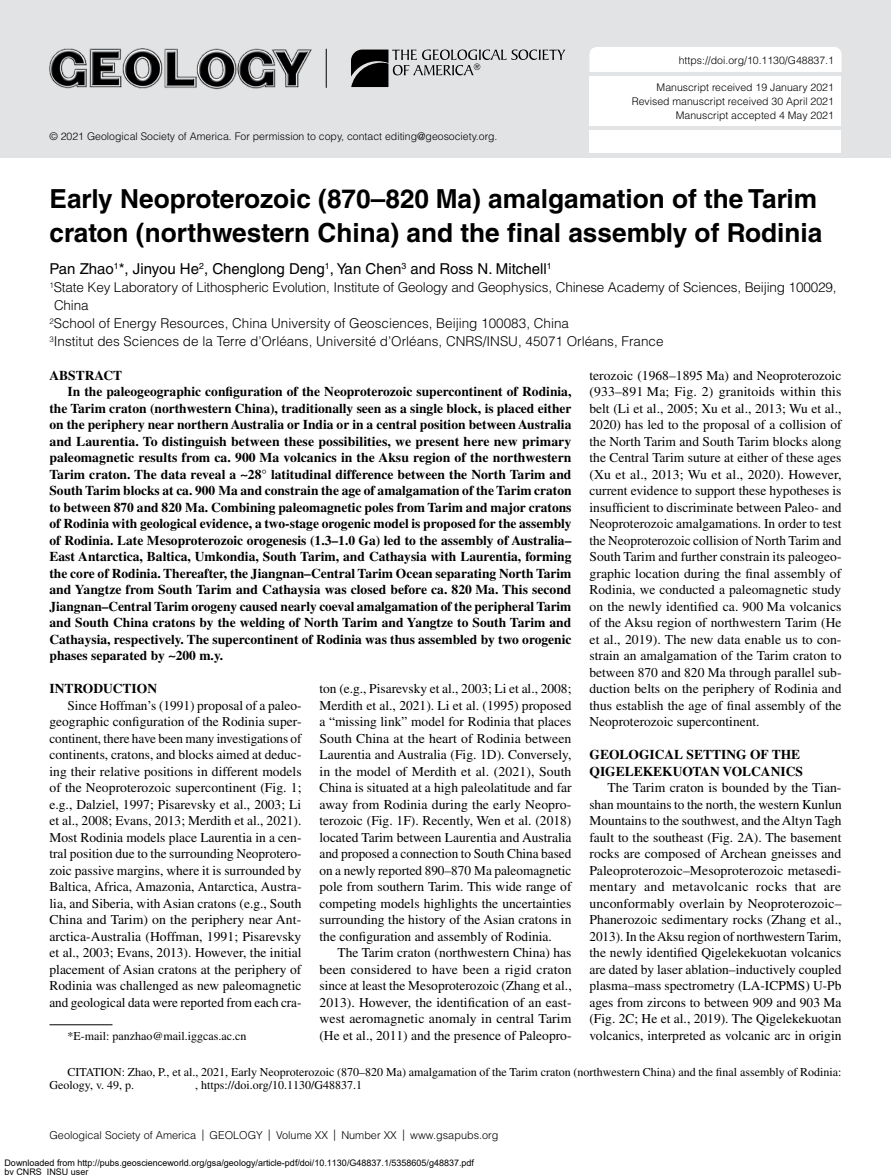
<style>
.page{position:relative;width:891px;height:1175px;background:#fff}
.page>*{position:absolute;margin:0;border:0;box-sizing:border-box;transform-origin:0 0}
.AT{font:700 26.25px/34.5px "Helvetica LT Std";color:#000}
.AU{font:15px "Helvetica LT Std";color:#000}
.T{font:13.5px/16.5px "Times LT Std";color:#000;text-align:justify}
.ABST{font:700 13.5px/16.5px "Times LT Std";color:#000;text-align:justify}
.AFF{font:300 13.5px/18px "Helvetica LT Std";color:#000}
._1{font:700 13.5px/16.5px "Times LT Std";color:#000}
.ABSH{font:700 13.5px "Times LT Std";color:#000}
.FN{font:12px/13.5px "Times LT Std";color:#000}
.Running_Foot{font:300 10.8px "Helvetica LT Std";color:#000}
.id_Tagline{font:300 10.5px/13.5px "Helvetica LT Std";color:#000;text-align:right}
.t1{font:9px/9px "Arial";color:#000}
.s1{color:#fff}
.s2{font-size:11.25px}
</style>
<div class="page">
<div style="left:0;top:0;width:891px;height:158px;background:#e2e3e4"></div>
<hr style="left:326px;top:49px;width:1px;height:39px;background:#000">
<div style="left:590px;top:76px;width:252px;height:50px;background:#fff"></div>
<div style="left:590px;top:47px;width:252px;height:25px;background:#fff"></div>
<img style="left:49px;top:48px;width:263px;height:42px">
<svg style="left:351px;top:50px;width:214px;height:37px"></svg>
<div style="left:590px;top:130px;width:252px;height:23px;background:#fff"></div>
<hr style="left:50px;top:1024px;width:62px;height:1px;background:#000">
<p class="id_Tagline" style="left:679px;top:54px;width:157px">https://doi.org/10.1130/G48837.1</p>
<p class="id_Tagline" style="left:50px;top:129px;width:450px">© 2021 Geological Society of America. For permission to copy, contact editing@geosociety.org.</p>
<p class="id_Tagline" style="left:632px;top:81px;width:204px">Manuscript received 19 January 2021<br>Revised manuscript received 30 April 2021<br>Manuscript accepted 4 May 2021</p>
<p class="AT" style="left:50px;top:181px;width:774px">Early Neoproterozoic (870–820 Ma) amalgamation of the Tarim craton (northwestern China) and the final assembly of Rodinia</p>
<p class="AU" style="left:50px;top:260px;width:504px">Pan Zhao<sup>1</sup>*, Jinyou He<sup>2</sup>, Chenglong Deng<sup>1</sup>, Yan Chen<sup>3</sup> and Ross N. Mitchell<sup>1</sup></p>
<p class="AFF" style="left:54px;top:278px;width:784px;text-indent:-4px"><sup>1</sup>State Key Laboratory of Lithospheric Evolution, Institute of Geology and Geophysics, Chinese Academy of Sciences, Beijing 100029,<br>China</p>
<p class="AFF" style="left:50px;top:314px;width:521px"><sup>2</sup>School of Energy Resources, China University of Geosciences, Beijing 100083, China</p>
<p class="AFF" style="left:50px;top:332px;width:616px"><sup>3</sup>Institut des Sciences de la Terre d’Orléans, Université d’Orléans, CNRS/INSU, 45071 Orléans, France</p>
<p class="ABSH" style="left:50px;top:367px;width:74px">ABSTRACT</p>
<p class="ABST" style="left:50px;top:383px;width:524px;text-indent:18px">In the paleogeographic configuration of the Neoproterozoic supercontinent of Rodinia, the Tarim craton (northwestern China), traditionally seen as a single block, is placed either on the periphery near northern Australia or India or in a central position between Australia and Laurentia. To distinguish between these possibilities, we present here new primary paleomagnetic results from ca. 900 Ma volcanics in the Aksu region of the northwestern Tarim craton. The data reveal a ∼28° latitudinal difference between the North Tarim and South Tarim blocks at ca. 900 Ma and constrain the age of amalgamation of the Tarim craton to between 870 and 820 Ma. Combining paleomagnetic poles from Tarim and major cratons of Rodinia with geological evidence, a two-stage orogenic model is proposed for the assembly of Rodinia. Late Mesoproterozoic orogenesis (1.3–1.0 Ga) led to the assembly of Australia– East Antarctica, Baltica, Umkondia, South Tarim, and Cathaysia with Laurentia, forming the core of Rodinia. Thereafter, the Jiangnan–Central Tarim Ocean separating North Tarim and Yangtze from South Tarim and Cathaysia was closed before ca. 820 Ma. This second Jiangnan–Central Tarim orogeny caused nearly coeval amalgamation of the peripheral Tarim and South China cratons by the welding of North Tarim and Yangtze to South Tarim and Cathaysia, respectively. The supercontinent of Rodinia was thus assembled by two orogenic phases separated by 200 m.y.</p>
<p class="_1" style="left:50px;top:680px;width:109px">INTRODUCTION</p>
<p class="T" style="left:50px;top:697px;width:254px;text-indent:18px">Since Hoffman’s (1991) proposal of a paleo&shy;geographic configuration of the Rodinia super&shy;continent, there have been many investigations of continents, cratons, and blocks aimed at deduc&shy;ing their relative positions in different models of the Neoproterozoic supercontinent (Fig. 1; e.g., Dalziel, 1997; Pisarevsky et al., 2003; Li et al., 2008; Evans, 2013; Merdith et al., 2021).<br>Most Rodinia models place Laurentia in a cen&shy;tral position due to the surrounding Neoprotero&shy;zoic passive margins, where it is surrounded by Baltica, Africa, Amazonia, Antarctica, Austra&shy;lia, and Siberia, with Asian cratons (e.g., South China and Tarim) on the periphery near Ant&shy;arctica-Australia (Hoffman, 1991; Pisarevsky et al., 2003; Evans, 2013). However, the initial placement of Asian cratons at the periphery of Rodinia was challenged as new paleomagnetic and geological data were reported from each cra-</p>
<p class="T" style="left:590px;top:367px;width:254px">terozoic (1968–1895 Ma) and Neoproterozoic (933–891 Ma; Fig. 2) granitoids within this belt (Li et al., 2005; Xu et al., 2013; Wu et al., 2020) has led to the proposal of a collision of the North Tarim and South Tarim blocks along the Central Tarim suture at either of these ages (Xu et al., 2013; Wu et al., 2020). However, current evidence to support these hypotheses is insufficient to discriminate between Paleo- and Neoproterozoic amalgamations. In order to test the Neoproterozoic collision of North Tarim and South Tarim and further constrain its paleogeo&shy;graphic location during the final assembly of Rodinia, we conducted a paleomagnetic study on the newly identified ca. 900 Ma volcanics of the Aksu region of northwestern Tarim (He et al., 2019). The new data enable us to con&shy;strain an amalgamation of the Tarim craton to between 870 and 820 Ma through parallel sub&shy;duction belts on the periphery of Rodinia and thus establish the age of final assembly of the Neoproterozoic supercontinent.</p>
<p class="_1" style="left:590px;top:746px;width:215px">GEOLOGICAL SETTING OF THE<br>QIGELEKEKUOTAN VOLCANICS</p>
<p class="T" style="left:590px;top:779px;width:254px;text-indent:18px">The Tarim craton is bounded by the Tian&shy;shan mountains to the north, the western Kunlun Mountains to the southwest, and the Altyn Tagh fault to the southeast (Fig. 2A). The basement rocks are composed of Archean gneisses and Paleoproterozoic–Mesoproterozoic metasedi&shy;mentary and metavolcanic rocks that are unconformably overlain by Neoproterozoic– Phanerozoic sedimentary rocks (Zhang et al., 2013). In the Aksu region of northwestern Tarim, the newly identified Qigelekekuotan volcanics are dated by laser ablation–inductively coupled plasma–mass spectrometry (LA-ICPMS) U-Pb ages from zircons to between 909 and 903 Ma (Fig. 2C; He et al., 2019). The Qigelekekuotan</p>
<p class="T" style="left:320px;top:680px;width:254px">ton (e.g., Pisarevsky et al., 2003; Li et al., 2008; Merdith et al., 2021). Li et al. (1995) proposed a “missing link” model for Rodinia that places South China at the heart of Rodinia between Laurentia and Australia (Fig. 1D). Conversely, in the model of Merdith et al. (2021), South China is situated at a high paleolatitude and far away from Rodinia during the early Neopro&shy;terozoic (Fig. 1F). Recently, Wen et al. (2018) located Tarim between Laurentia and Australia and proposed a connection to South China based on a newly reported 890–870 Ma paleomagnetic pole from southern Tarim. This wide range of competing models highlights the uncertainties surrounding the history of the Asian cratons in the configuration and assembly of Rodinia.</p>
<p class="T" style="left:320px;top:944px;width:254px;text-indent:18px">The Tarim craton (northwestern China) has been considered to have been a rigid craton since at least the Mesoproterozoic (Zhang et al., 2013). However, the identification of an east&shy;west aeromagnetic anomaly in central Tarim (He et al., 2011) and the presence of Paleopro-</p>
<p class="FN" style="left:68px;top:1029px;width:181px">*E-mail: panzhao@mail.iggcas.ac.cn</p>
<p class="T" style="left:590px;top:1027px;width:254px">volcanics, interpreted as volcanic arc in origin</p>
<p class="FN" style="left:50px;top:1065px;width:794px;text-indent:18px">CITATION: Zhao, P., et al., 2021, Early Neoproterozoic (870–820 Ma) amalgamation of the Tarim craton (northwestern China) and the final assembly of Rodinia:<br>Geology, v. 49, p. <span class="s1">XXX–XXX</span>, https://doi.org/10.1130/G48837.1</p>
<p class="Running_Foot" style="left:50px;top:1128px;width:450px">Geological Society of America <span class="s2">|</span> GEOLOGY <span class="s2">|</span> Volume XX <span class="s2">|</span> Number XX <span class="s2">|</span> www.gsapubs.org</p>
<p class="t1" style="left:4px;top:1159px;width:471px">Downloaded from http://pubs.geoscienceworld.org/gsa/geology/article-pdf/doi/10.1130/G48837.1/5358605/g48837.pdf by CNRS INSU user</p>
</div>
